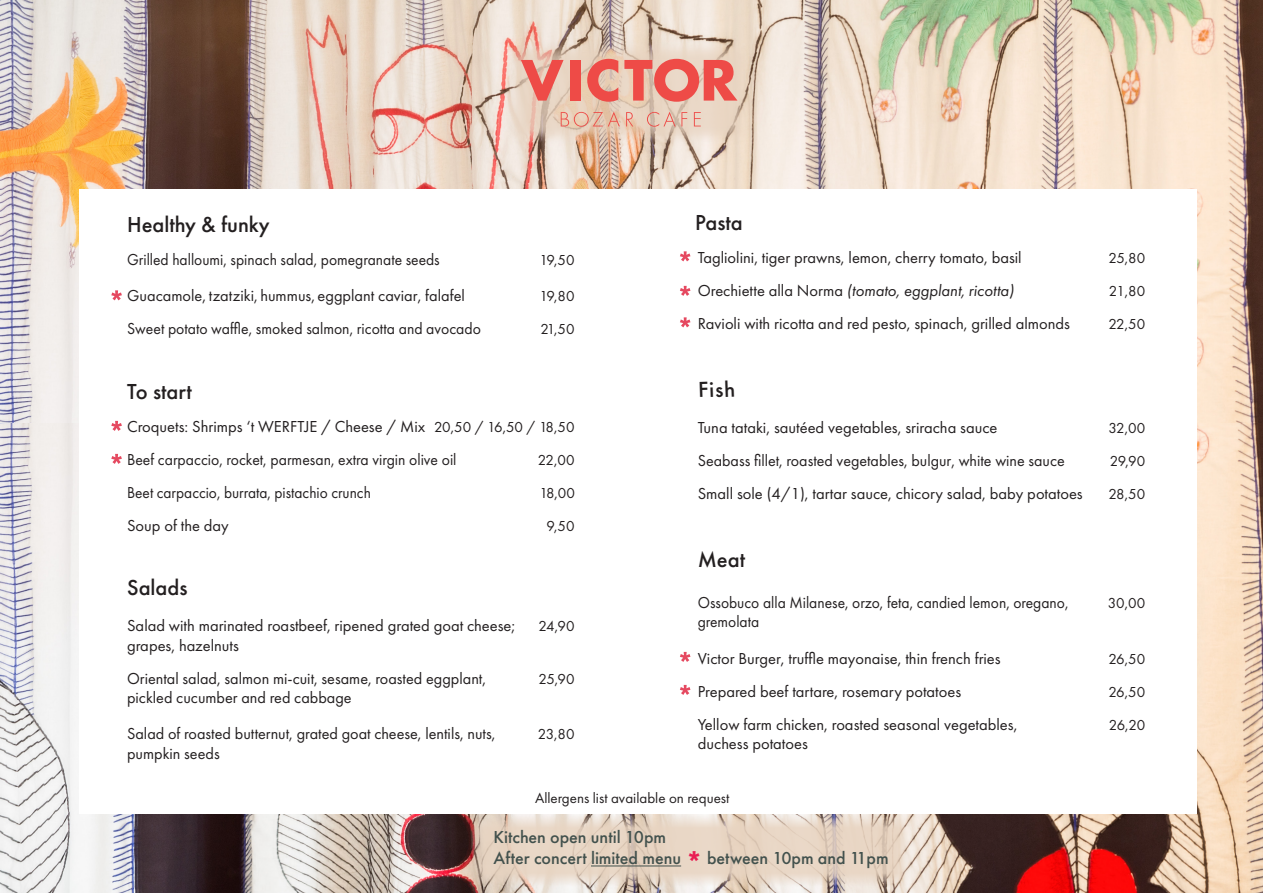
<style>
.page{position:relative;width:1263px;height:893px;background:#fff}
.page>*{position:absolute;margin:0;border:0;box-sizing:border-box;transform-origin:0 0}
.t1{font:500 22.5px "Futura PT";color:#231f20}
.t2{font:500 18px/21px "Futura PT";color:#42514d}
.t3{font:16.5px/33px "Futura PT";color:#231f20}
.t4{font:16.5px "Futura PT";color:#231f20;scale:.94 1}
.t5{font:16.5px "Futura PT";color:#231f20;scale:.95 1}
.t6{font:italic 16.5px "Futura PT";color:#231f20}
.t7{font:16.5px "Futura PT";color:#231f20;scale:.93 1}
.t8{font:15px "Futura PT";color:#231f20}
.s1{font-size:15px}
.s2{font-style:normal}
.s3{font-weight:800;font-size:30px;color:#e91d53}
</style>
<div class="page">
<img style="left:0;top:0;width:1263px;height:893px">
<div style="left:79px;top:190px;width:1117px;height:624px;background:#fff"></div>
<svg style="left:111px;top:290px;width:11px;height:10px"></svg>
<svg style="left:111px;top:421px;width:11px;height:10px"></svg>
<svg style="left:680px;top:251px;width:10px;height:10px"></svg>
<svg style="left:680px;top:286px;width:10px;height:10px"></svg>
<svg style="left:680px;top:317px;width:10px;height:10px"></svg>
<svg style="left:680px;top:652px;width:10px;height:10px"></svg>
<svg style="left:680px;top:685px;width:10px;height:10px"></svg>
<svg style="left:111px;top:454px;width:11px;height:10px"></svg>
<img style="left:463px;top:0;width:333px;height:189px">
<svg style="left:521px;top:60px;width:42px;height:41px;background:#e99287"></svg>
<div style="left:570px;top:60px;width:10px;height:41px;background:#ee4b47"></div>
<svg style="left:587px;top:59px;width:31px;height:43px"></svg>
<svg style="left:624px;top:59px;width:113px;height:43px;background:#ea877d"></svg>
<svg style="left:561px;top:112px;width:59px;height:15px"></svg>
<svg style="left:626px;top:112px;width:7px;height:14px"></svg>
<svg style="left:647px;top:112px;width:28px;height:15px"></svg>
<svg style="left:681px;top:112px;width:6px;height:14px"></svg>
<svg style="left:694px;top:112px;width:7px;height:14px"></svg>
<img style="left:424px;top:814px;width:533px;height:79px">
<hr style="left:591px;top:865px;width:90px;height:1px;background:#42514d">
<h1 class="t1" style="left:127px;top:211px;width:144px">Healthy &amp; funky</h1>
<p class="t4" style="left:127px;top:250px;width:334px">Grilled halloumi, spinach salad, pomegranate seeds</p>
<p class="t8" style="left:539px;top:251px;width:37px">19,50</p>
<p class="t3" style="left:127px;top:279px;width:339px">Guacamole, tzatziki, hummus, eggplant caviar, falafel</p>
<p class="t8" style="left:539px;top:287px;width:37px">19,80</p>
<p class="t5" style="left:127px;top:319px;width:374px">Sweet potato waffle, smoked salmon, ricotta and avocado</p>
<p class="t8" style="left:540px;top:320px;width:36px">21,50</p>
<h1 class="t1" style="left:127px;top:378px;width:66px">To start</h1>
<p class="t3" style="left:127px;top:410px;width:449px">Croquets: Shrimps ‘t WERFTJE / Cheese / Mix <span class="s1">20,50 / 16,50 / 18,50<br></span>Beef carpaccio, rocket, parmesan, extra virgin olive oil</p>
<p class="t8" style="left:538px;top:451px;width:38px">22,00</p>
<p class="t7" style="left:127px;top:482px;width:264px">Beet carpaccio, burrata, pistachio crunch</p>
<p class="t8" style="left:539px;top:484px;width:37px">18,00</p>
<p class="t3" style="left:127px;top:509px;width:103px">Soup of the day</p>
<p class="t8" style="left:546px;top:517px;width:30px">9,50</p>
<h1 class="t1" style="left:695px;top:209px;width:49px">Pasta</h1>
<p class="t3" style="left:698px;top:241px;width:325px">Tagliolini, tiger prawns, lemon, cherry tomato, basil</p>
<p class="t8" style="left:1109px;top:249px;width:38px">25,80</p>
<p class="t6" style="left:698px;top:280px;width:318px"><span class="s2">Orechiette alla Norma</span> (tomato, eggplant, ricotta)</p>
<p class="t8" style="left:1109px;top:282px;width:38px">21,80</p>
<p class="t3" style="left:698px;top:307px;width:374px">Ravioli with ricotta and red pesto, spinach, grilled almonds</p>
<p class="t8" style="left:1108px;top:315px;width:38px">22,50</p>
<h1 class="t1" style="left:698px;top:376px;width:38px;rotate:-2deg">Fish</h1>
<p class="t3" style="left:698px;top:411px;width:301px">Tuna tataki, sautéed vegetables, sriracha sauce</p>
<p class="t8" style="left:1108px;top:419px;width:38px">32,00</p>
<p class="t3" style="left:698px;top:444px;width:368px">Seabass fillet, roasted vegetables, bulgur, white wine sauce</p>
<p class="t8" style="left:1110px;top:452px;width:37px">29,90</p>
<p class="t3" style="left:698px;top:477px;width:386px">Small sole (4/1), tartar sauce, chicory salad, baby potatoes</p>
<p class="t8" style="left:1108px;top:485px;width:38px">28,50</p>
<h1 class="t1" style="left:698px;top:546px;width:49px">Meat</h1>
<p class="t4" style="left:698px;top:592px;width:396px">Ossobuco alla Milanese, orzo, feta, candied lemon, oregano,</p>
<p class="t8" style="left:1108px;top:594px;width:39px">30,00</p>
<p class="t4" style="left:698px;top:612px;width:67px">gremolata</p>
<p class="t3" style="left:698px;top:641px;width:304px">Victor Burger, truffle mayonaise, thin french fries</p>
<p class="t8" style="left:1108px;top:650px;width:38px">26,50</p>
<p class="t3" style="left:698px;top:674px;width:265px">Prepared beef tartare, rosemary potatoes</p>
<p class="t8" style="left:1108px;top:683px;width:38px">26,50</p>
<p class="t3" style="left:698px;top:707px;width:321px">Yellow farm chicken, roasted seasonal vegetables,</p>
<p class="t8" style="left:1109px;top:716px;width:38px">26,20</p>
<p class="t3" style="left:698px;top:727px;width:112px">duchess potatoes</p>
<p class="t8" style="left:535px;top:789px;width:196px">Allergens list available on request</p>
<p class="t2" style="left:494px;top:827px;width:397px">Kitchen open until 10pm<br>After concert limited menu <span class="s3">*</span> between 10pm and 11pm</p>
<h1 class="t1" style="left:127px;top:574px;width:62px">Salads</h1>
<p class="t3" style="left:127px;top:609px;width:390px">Salad with marinated roastbeef, ripened grated goat cheese;</p>
<p class="t8" style="left:538px;top:617px;width:38px">24,90</p>
<p class="t3" style="left:127px;top:629px;width:360px">grapes, hazelnuts<br>Oriental salad, salmon mi-cuit, sesame, roasted eggplant,</p>
<p class="t8" style="left:539px;top:670px;width:38px">25,90</p>
<p class="t3" style="left:127px;top:680px;width:370px;line-height:36px">pickled cucumber and red cabbage<br>Salad of roasted butternut, grated goat cheese, lentils, nuts,</p>
<p class="t8" style="left:538px;top:725px;width:38px">23,80</p>
<p class="t3" style="left:127px;top:737px;width:94px">pumpkin seeds</p>
</div>
